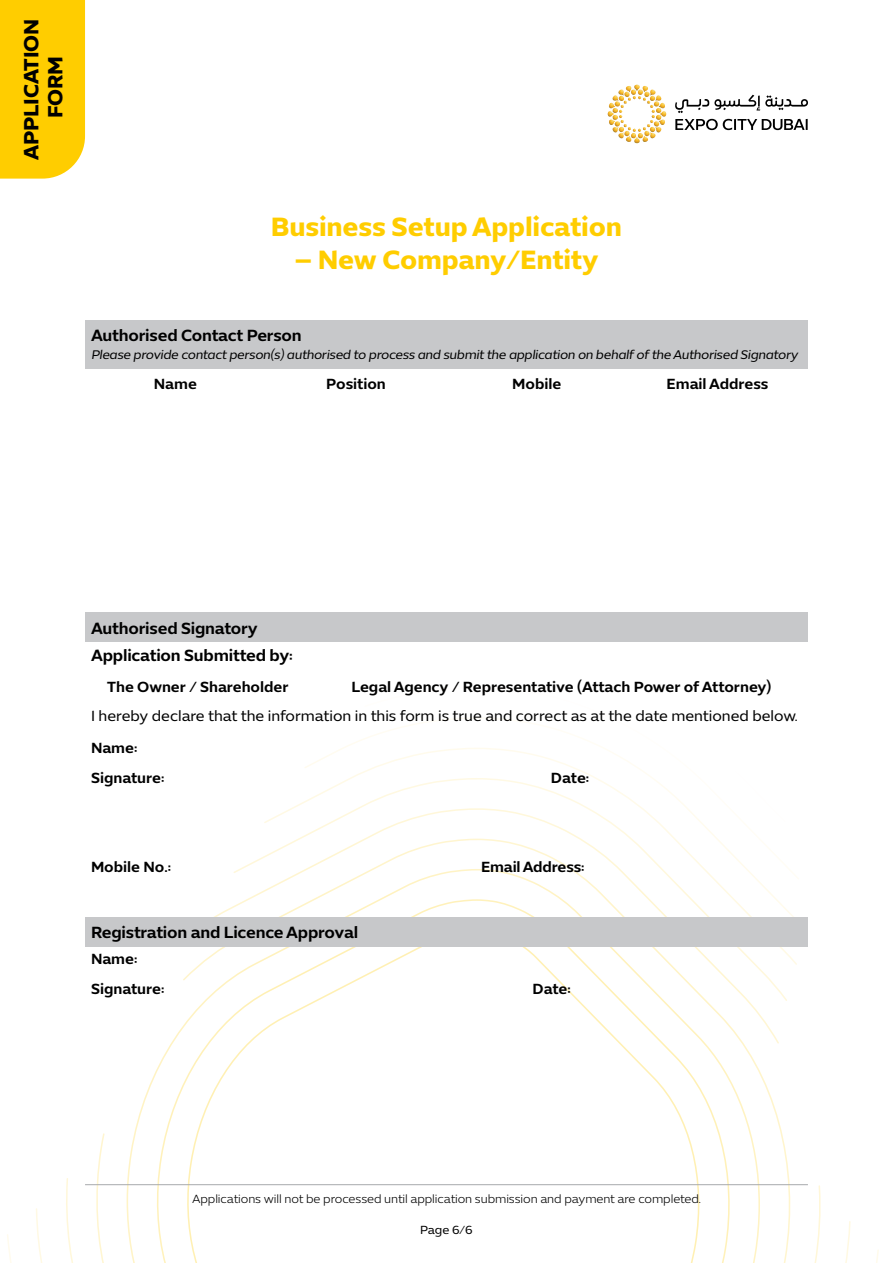
<style>
.page{position:relative;width:893px;height:1263px;background:#fff}
.page>*{position:absolute;margin:0;border:0;box-sizing:border-box;transform-origin:0 0}
.t1{font:700 27px "Expo Sans Std";letter-spacing:-.005em;color:#ffcd00}
.t2{font:700 21px/24px "Expo Sans Std";letter-spacing:-.005em;color:#000;text-align:center}
.t3{font:600 16.5px/27.2px "Expo Sans Std";letter-spacing:-.01em;color:#000}
.t4{font:600 15px/29.7px "Expo Sans Std";color:#000}
.t5{font:15px "Expo Sans Std";color:#000}
.t6{font:italic 12.75px "Expo Sans Std";letter-spacing:-.015em;color:#000}
.t7{font:300 12px "Expo Sans Std";letter-spacing:-.005em;color:#000}
.t8{font:12px "Expo Sans Std";color:#000}
</style>
<div class="page">
<svg style="left:209px;top:722px;width:588px;height:279px"></svg>
<div style="left:85px;top:612px;width:723px;height:30px;background:#c7c8ca"></div>
<div style="left:85px;top:320px;width:723px;height:48px;background:#c7c8ca"></div>
<div style="left:85px;top:917px;width:723px;height:30px;background:#c7c8ca"></div>
<svg style="left:675px;top:119px;width:133px;height:11px"></svg>
<svg style="left:675px;top:95px;width:133px;height:18px"></svg>
<svg style="left:608px;top:85px;width:58px;height:58px"></svg>
<div style="left:0;top:0;width:85px;height:179px;background:#ffcd00"></div>
<hr style="left:85px;top:1184px;width:723px;height:1px;background:#a7a9ac">
<h2 class="t2" style="left:19px;top:160px;width:143px;rotate:-90deg">APPLICATION<br>FORM</h2>
<h1 class="t1" style="left:271px;top:209px;width:353px">Business Setup Application</h1>
<h1 class="t1" style="left:294px;top:242px;width:306px">– New Company/Entity</h1>
<p class="t3" style="left:91px;top:322px;width:212px">Authorised Contact Person</p>
<p class="t6" style="left:91px;top:348px;width:708px">Please provide contact person(s) authorised to process and submit the application on behalf of the Authorised Signatory</p>
<p class="t4" style="left:154px;top:369px;width:44px">Name</p>
<p class="t4" style="left:326px;top:369px;width:61px">Position</p>
<p class="t4" style="left:512px;top:369px;width:51px">Mobile</p>
<p class="t4" style="left:667px;top:369px;width:103px">Email Address</p>
<p class="t3" style="left:91px;top:614px;width:203px">Authorised Signatory<br>Application Submitted by:</p>
<p class="t4" style="left:107px;top:672px;width:183px">The Owner / Shareholder</p>
<p class="t4" style="left:352px;top:672px;width:421px">Legal Agency / Representative (Attach Power of Attorney)</p>
<p class="t5" style="left:91px;top:707px;width:708px">I hereby declare that the information in this form is true and correct as at the date mentioned below.</p>
<p class="t4" style="left:91px;top:733px;width:75px">Name:<br>Signature:</p>
<p class="t4" style="left:551px;top:763px;width:40px">Date:</p>
<p class="t4" style="left:91px;top:852px;width:82px">Mobile No.:</p>
<p class="t4" style="left:481px;top:852px;width:105px">Email Address:</p>
<p class="t3" style="left:91px;top:919px;width:269px">Registration and Licence Approval</p>
<p class="t4" style="left:91px;top:944px;width:75px">Name:<br>Signature:</p>
<p class="t4" style="left:533px;top:974px;width:40px">Date:</p>
<p class="t7" style="left:192px;top:1192px;width:510px">Applications will not be processed until application submission and payment are completed.</p>
<p class="t8" style="left:420px;top:1223px;width:54px">Page 6/6</p>
</div>
